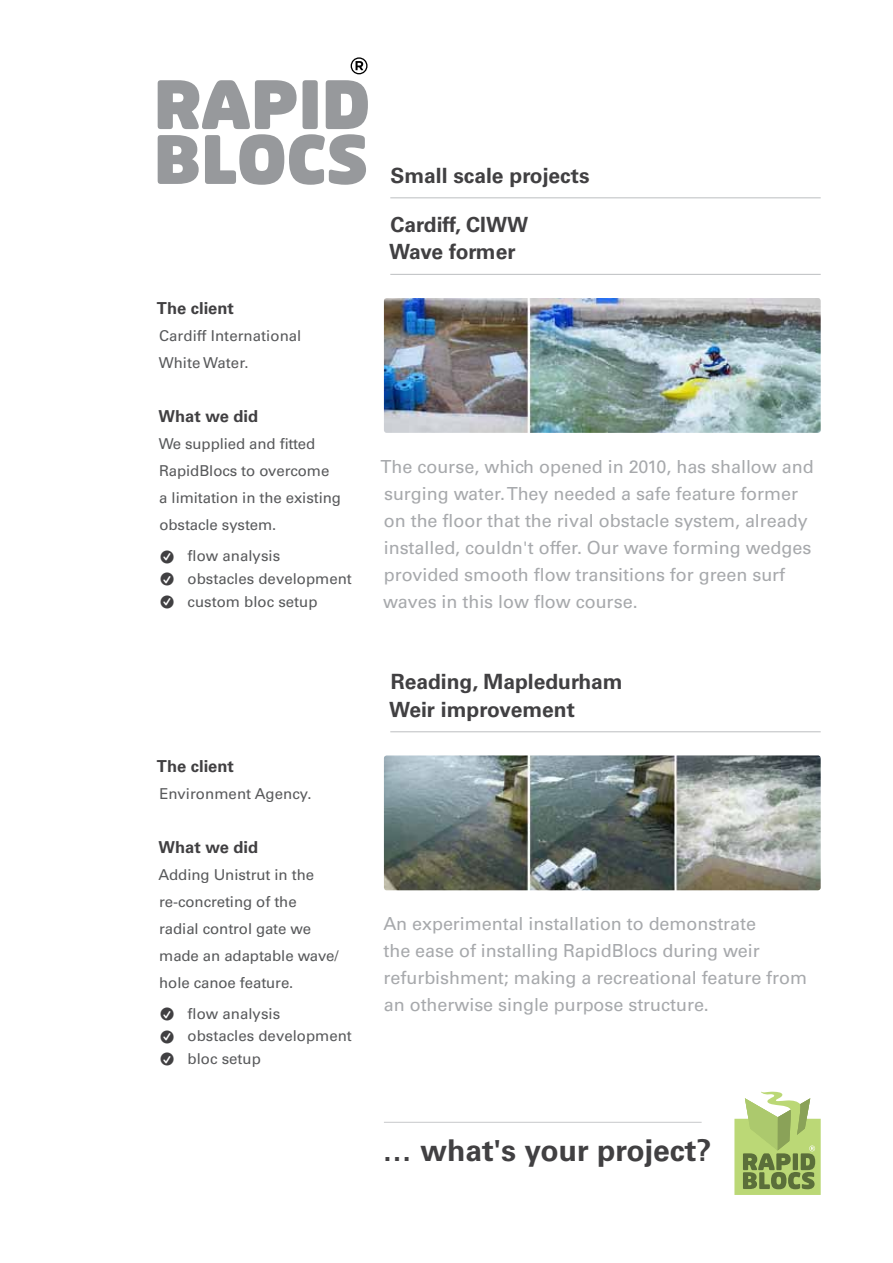
<style>
.page{position:relative;width:893px;height:1263px;background:#fff}
.page>*{position:absolute;margin:0;border:0;box-sizing:border-box;transform-origin:0 0}
.t1{font:700 30px "Univers LT Std";color:#414042}
.t2{font:700 21px/27px "Univers LT Std";color:#414042}
.t3{font:18px/27px "Univers LT Std";letter-spacing:-.005em;color:#a7a9ac}
.t4{font:700 16.5px "Univers LT Std";color:#414042}
.t5{font:15px/27px "Univers LT Std";letter-spacing:-.005em;color:#58595b}
.s1{font-size:36px;color:#414042}
.s2{font-family:"Entypo";font-size:21px;color:#fff}
</style>
<div class="page">
<svg style="left:158px;top:80px;width:210px;height:105px"></svg>
<svg style="left:351px;top:57px;width:16px;height:17px"></svg>
<img style="left:384px;top:298px;width:437px;height:135px">
<hr style="left:390px;top:274px;width:431px;height:1px;background:#bcbec0">
<svg style="left:734px;top:1091px;width:87px;height:104px"></svg>
<hr style="left:384px;top:1122px;width:318px;height:1px;background:#c7c8ca">
<img style="left:384px;top:755px;width:437px;height:135px">
<hr style="left:390px;top:731px;width:431px;height:1px;background:#bcbec0">
<hr style="left:390px;top:198px;width:431px;height:1px;background:#bcbec0">
<p class="t4" style="left:157px;top:299px;width:79px">The client</p>
<p class="t5" style="left:159px;top:323px;width:144px">Cardiff International<br>White Water.</p>
<p class="t4" style="left:159px;top:407px;width:101px">What we did</p>
<p class="t5" style="left:159px;top:431px;width:184px">We supplied and fitted<br>RapidBlocs to overcome<br>a limitation in the existing obstacle system.</p>
<p class="t5" style="left:161px;top:543px;width:121px"><span class="s1">•</span><span class="s2">W</span> flow analysis</p>
<p class="t5" style="left:161px;top:565px;width:193px"><span class="s1">•</span><span class="s2">W</span> obstacles development</p>
<p class="t5" style="left:161px;top:588px;width:158px"><span class="s1">•</span><span class="s2">W</span> custom bloc setup</p>
<p class="t4" style="left:157px;top:756px;width:79px">The client</p>
<p class="t5" style="left:159px;top:780px;width:154px">Environment Agency.</p>
<p class="t4" style="left:159px;top:837px;width:101px">What we did</p>
<p class="t5" style="left:158px;top:861px;width:182px">Adding Unistrut in the re‑concreting of the radial control gate we made an adaptable wave/ hole canoe feature.</p>
<p class="t5" style="left:161px;top:1000px;width:121px"><span class="s1">•</span><span class="s2">W</span> flow analysis</p>
<p class="t5" style="left:161px;top:1023px;width:193px"><span class="s1">•</span><span class="s2">W</span> obstacles development</p>
<p class="t5" style="left:161px;top:1045px;width:102px"><span class="s1">•</span><span class="s2">W</span> bloc setup</p>
<p class="t2" style="left:390px;top:162px;width:201px">Small scale projects</p>
<p class="t2" style="left:389px;top:211px;width:140px">Cardiff, CIWW<br>Wave former</p>
<p class="t3" style="left:381px;top:453px;width:434px">The course, which opened in 2010, has shallow and surging water. They needed a safe feature former on the floor that the rival obstacle system, already installed, couldn't offer. Our wave forming wedges provided smooth flow transitions for green surf waves in this low flow course.</p>
<p class="t2" style="left:389px;top:669px;width:235px">Reading, Mapledurham<br>Weir improvement</p>
<p class="t3" style="left:383px;top:910px;width:425px">An experimental installation to demonstrate<br>the ease of installing RapidBlocs during weir refurbishment; making a recreational feature from an otherwise single purpose structure.</p>
<h1 class="t1" style="left:382px;top:1133px;width:331px">… what's your project?</h1>
</div>
